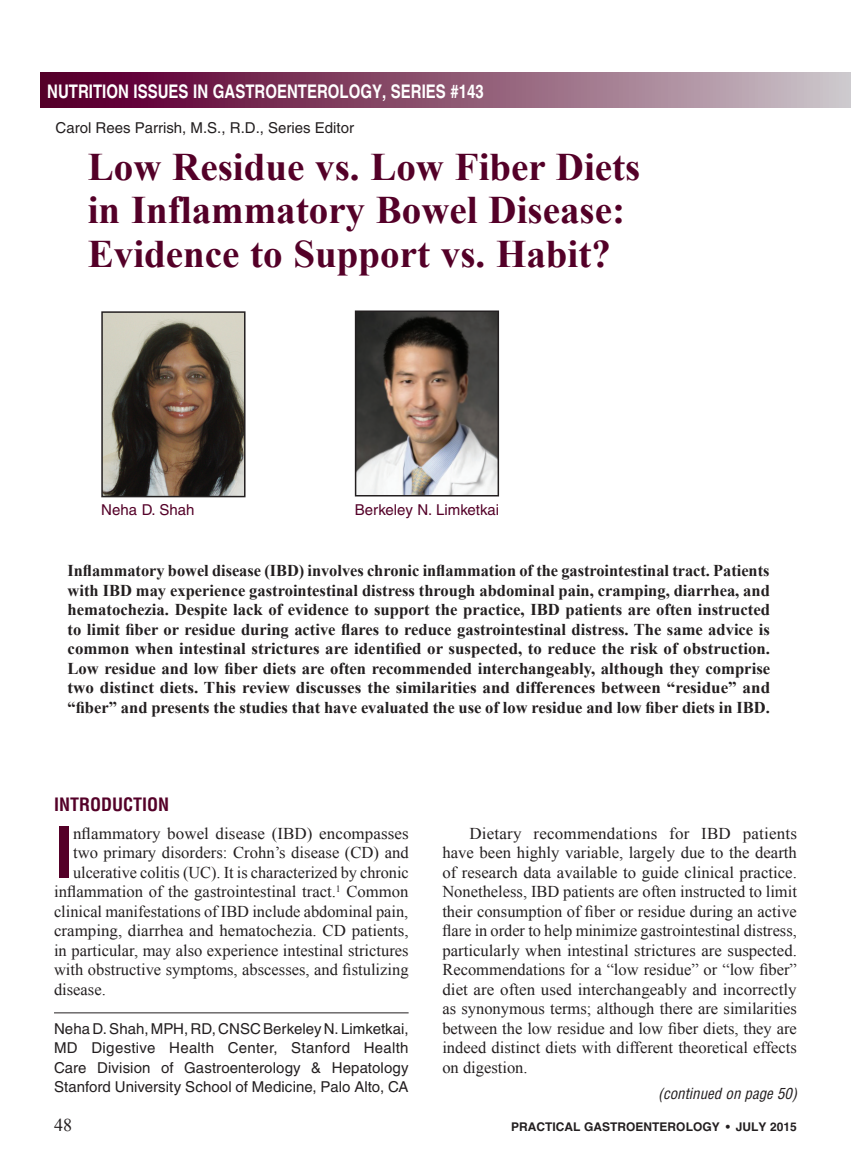
<style>
.page{position:relative;width:851px;height:1161px;background:#fff}
.page>*{position:absolute;margin:0;border:0;box-sizing:border-box;transform-origin:0 0}
.A_Body_Copy-Drop_cap{font:700 condensed 68.55px "Helvetica LT Std";color:#540028}
.t1{font:700 39px/43.5px "Times New Roman";color:#540028}
.t2{font:700 18.75px "Helvetica";color:#fff;scale:.8 1}
._1_Head{font:700 condensed 18px "Helvetica";color:#540028}
.A_Bottom_Title_Page{font:18px "Times New Roman";color:#231f20}
.t3{font:700 16.5px/19.5px "Times New Roman";color:#231f20;text-align:justify}
.A_Body_Copy{font:16.5px/19.5px "Times New Roman";color:#231f20;text-align:justify}
.A_Body_Copy-Drop_cap-2{font:16.5px "Times New Roman";color:#231f20}
.t4{font:15px/19.5px "Helvetica";color:#231f20;text-align:justify}
.t5{font:15px "Helvetica";color:#540028}
.t6{font:italic condensed 15px "Helvetica";color:#231f20}
.A_Bottom_Title_Page-2{font:700 12px "Helvetica";color:#231f20}
</style>
<div class="page">
<div style="left:40px;top:72px;width:810px;height:36px;background:linear-gradient(to right,#540024,#cac2c6)"></div>
<hr style="left:54px;top:1012px;width:354px;height:1px;background:#231f20">
<img style="left:104px;top:314px;width:138px;height:180px">
<div style="left:101px;top:311px;width:144px;height:186px;border:2px solid #231f20"></div>
<img style="left:358px;top:313px;width:138px;height:180px">
<div style="left:355px;top:310px;width:144px;height:186px;border:2px solid #231f20"></div>
<p class="t2" style="left:47px;top:79px;width:547px">NUTRITION ISSUES IN GASTROENTEROLOGY, SERIES #143</p>
<p class="t4" style="left:56px;top:118px;width:300px">Carol Rees Parrish, M.S., R.D., Series Editor</p>
<h2 class="t1" style="left:88px;top:144px;width:554px">Low Residue vs. Low Fiber Diets in Inflammatory Bowel Disease:<br>Evidence to Support vs. Habit?</h2>
<p class="t5" style="left:101px;top:501px;width:95px">Neha D. Shah</p>
<p class="t5" style="left:355px;top:501px;width:146px">Berkeley N. Limketkai</p>
<p class="t3" style="left:68px;top:560px;width:704px">Inflammatory bowel disease (IBD) involves chronic inflammation of the gastrointestinal tract. Patients with IBD may experience gastrointestinal distress through abdominal pain, cramping, diarrhea, and hematochezia. Despite lack of evidence to support the practice, IBD patients are often instructed to limit fiber or residue during active flares to reduce gastrointestinal distress. The same advice is common when intestinal strictures are identified or suspected, to reduce the risk of obstruction.<br>Low residue and low fiber diets are often recommended interchangeably, although they comprise two distinct diets. This review discusses the similarities and differences between “residue” and “fiber” and presents the studies that have evaluated the use of low residue and low fiber diets in IBD.</p>
<p class="_1_Head" style="left:54px;top:793px;width:117px">INTRODUCTION</p>
<p class="A_Body_Copy-Drop_cap" style="left:54px;top:810px;width:21px">I</p>
<p class="A_Body_Copy-Drop_cap-2" style="left:73px;top:822px;width:337px">nflammatory bowel disease (IBD) encompasses</p>
<p class="A_Body_Copy-Drop_cap-2" style="left:73px;top:841px;width:337px">two primary disorders: Crohn’s disease (CD) and</p>
<p class="A_Body_Copy-Drop_cap-2" style="left:73px;top:861px;width:337px">ulcerative colitis (UC). It is characterized by chronic</p>
<p class="A_Body_Copy-Drop_cap-2" style="left:54px;top:880px;width:356px">inflammation of the gastrointestinal tract.<sup>1</sup> Common</p>
<p class="A_Body_Copy-Drop_cap-2" style="left:54px;top:900px;width:356px">clinical manifestations of IBD include abdominal pain,</p>
<p class="A_Body_Copy-Drop_cap-2" style="left:54px;top:919px;width:356px">cramping, diarrhea and hematochezia. CD patients,</p>
<p class="A_Body_Copy-Drop_cap-2" style="left:54px;top:939px;width:356px">in particular, may also experience intestinal strictures</p>
<p class="A_Body_Copy-Drop_cap-2" style="left:54px;top:958px;width:356px">with obstructive symptoms, abscesses, and fistulizing</p>
<p class="A_Body_Copy-Drop_cap-2" style="left:54px;top:978px;width:53px">disease.</p>
<p class="t4" style="left:54px;top:1018px;width:356px">Neha D. Shah, MPH, RD, CNSC Berkeley N. Limketkai, MD Digestive Health Center, Stanford Health Care Division of Gastroenterology &amp; Hepatology Stanford University School of Medicine, Palo Alto, CA</p>
<p class="A_Body_Copy" style="left:442px;top:823px;width:356px;text-indent:27px">Dietary recommendations for IBD patients have been highly variable, largely due to the dearth of research data available to guide clinical practice.<br>Nonetheless, IBD patients are often instructed to limit their consumption of fiber or residue during an active flare in order to help minimize gastrointestinal distress, particularly when intestinal strictures are suspected.<br>Recommendations for a “low residue” or “low fiber” diet are often used interchangeably and incorrectly as synonymous terms; although there are similarities between the low residue and low fiber diets, they are indeed distinct diets with different theoretical effects on digestion.</p>
<p class="t6" style="left:658px;top:1084px;width:141px">(continued on page 50)</p>
<p class="A_Bottom_Title_Page" style="left:54px;top:1113px;width:19px">48</p>
<p class="A_Bottom_Title_Page-2" style="left:511px;top:1119px;width:287px">PRACTICAL GASTROENTEROLOGY • JULY 2015</p>
</div>
